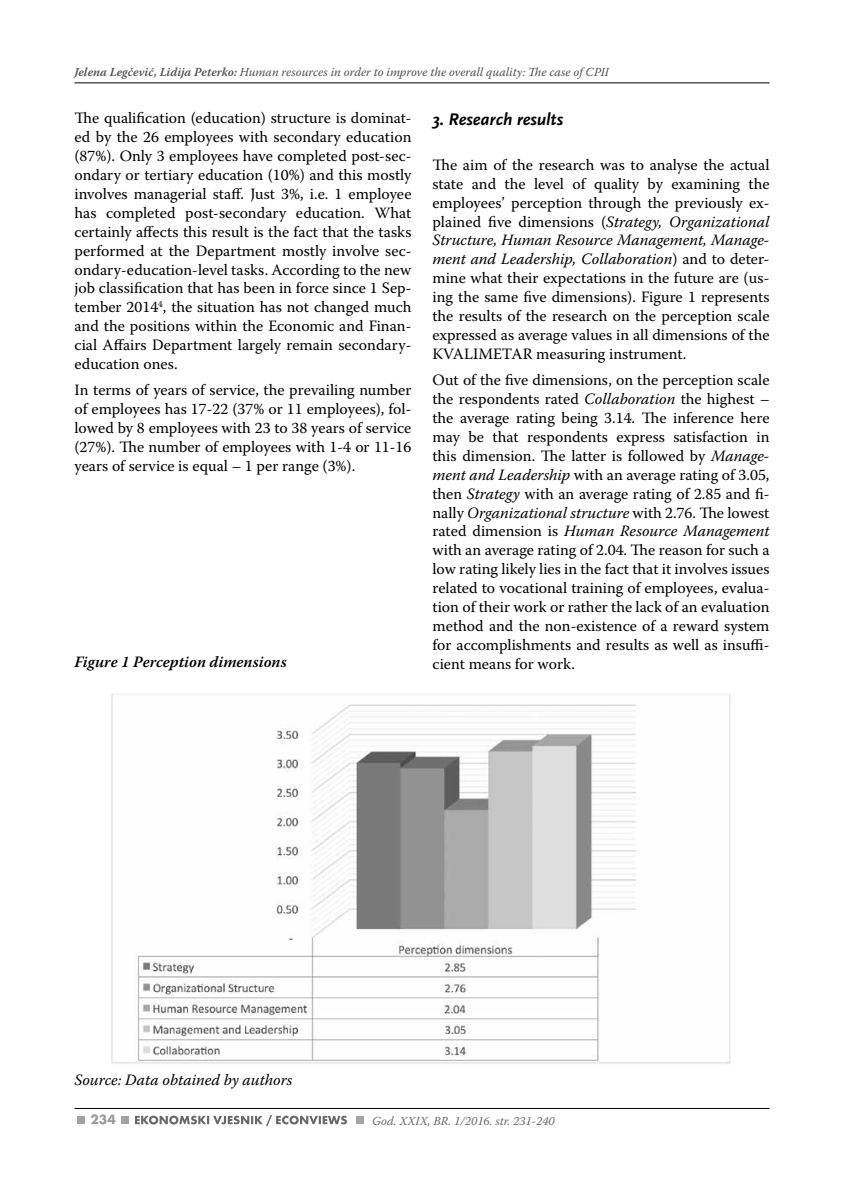
<style>
.page{position:relative;width:844px;height:1191px;background:#fff}
.page>*{position:absolute;margin:0;border:0;box-sizing:border-box;transform-origin:0 0}
.t1{font:italic 700 17.5px "Scala Sans Pro";color:#000}
.t2{font:15.75px/18.9px "Warnock Pro";color:#000;text-align:justify}
.t3{font:italic 15.75px "Warnock Pro";color:#000}
.t4{font:italic 600 15.75px "Warnock Pro";color:#000}
.t5{font:700 14px "Futura TOT";color:#9c9ca0}
.t6{font:italic 12.25px "Warnock Pro";color:#504f53}
.t7{font:italic 12.25px "Warnock Pro";color:#68676c}
.s1{font-weight:600}
.s2{font-style:italic}
</style>
<div class="page">
<hr style="left:74px;top:83px;width:695px;height:1px;background:#000">
<hr style="left:74px;top:1108px;width:695px;height:1px;background:#000">
<div style="left:121px;top:1115px;width:7px;height:8px;background:#a3a3a7"></div>
<div style="left:356px;top:1115px;width:8px;height:8px;background:#a3a3a7"></div>
<div style="left:77px;top:1115px;width:8px;height:8px;background:#a3a3a7"></div>
<svg style="left:135px;top:1115px;width:212px;height:11px"></svg>
<img style="left:111px;top:694px;width:620px;height:370px">
<p class="t6" style="left:74px;top:64px;width:536px"><span class="s1">Jelena Legčević, Lidija Peterko:</span> Human resources in order to improve the overall quality: The case of CPII</p>
<p class="t2" style="left:74px;top:108px;width:338px">The qualification (education) structure is dominat&shy;ed by the 26 employees with secondary education (87%). Only 3 employees have completed post-sec&shy;ondary or tertiary education (10%) and this mostly involves managerial staff. Just 3%, i.e. 1 employee has completed post-secondary education. What certainly affects this result is the fact that the tasks performed at the Department mostly involve sec&shy;ondary-education-level tasks. According to the new job classification that has been in force since 1 Sep&shy;tember 2014<sup>4</sup>, the situation has not changed much and the positions within the Economic and Finan&shy;cial Affairs Department largely remain secondary&shy;education ones.</p>
<p class="t2" style="left:74px;top:380px;width:338px">In terms of years of service, the prevailing number of employees has 17-22 (37% or 11 employees), fol&shy;lowed by 8 employees with 23 to 38 years of service (27%). The number of employees with 1-4 or 11-16 years of service is equal – 1 per range (3%).</p>
<p class="t4" style="left:74px;top:652px;width:214px">Figure 1 Perception dimensions</p>
<p class="t1" style="left:432px;top:108px;width:132px">3. Research results</p>
<p class="t2" style="left:432px;top:155px;width:338px">The aim of the research was to analyse the actual state and the level of quality by examining the employees’ perception through the previously ex&shy;plained five dimensions (<span class="s2">Strategy, Organizational Structure, Human Resource Management, Manage&shy;ment and Leadership, Collaboration</span>) and to deter&shy;mine what their expectations in the future are (us&shy;ing the same five dimensions). Figure 1 represents the results of the research on the perception scale expressed as average values in all dimensions of the KVALIMETAR measuring instrument.</p>
<p class="t2" style="left:432px;top:370px;width:338px">Out of the five dimensions, on the perception scale the respondents rated <span class="s2">Collaboration</span> the highest – the average rating being 3.14. The inference here may be that respondents express satisfaction in this dimension. The latter is followed by <span class="s2">Manage&shy;ment and Leadership</span> with an average rating of 3.05, then <span class="s2">Strategy</span> with an average rating of 2.85 and fi&shy;nally <span class="s2">Organizational structure</span> with 2.76. The lowest rated dimension is <span class="s2">Human Resource Management </span>with an average rating of 2.04. The reason for such a low rating likely lies in the fact that it involves issues related to vocational training of employees, evalua&shy;tion of their work or rather the lack of an evaluation method and the non-existence of a reward system for accomplishments and results as well as insuffi&shy;cient means for work.</p>
<p class="t3" style="left:74px;top:1070px;width:219px">Source: Data obtained by authors</p>
<p class="t5" style="left:90px;top:1111px;width:27px">234</p>
<p class="t7" style="left:372px;top:1113px;width:184px">God. XXIX, BR. 1/2016. str. 231-240</p>
</div>
